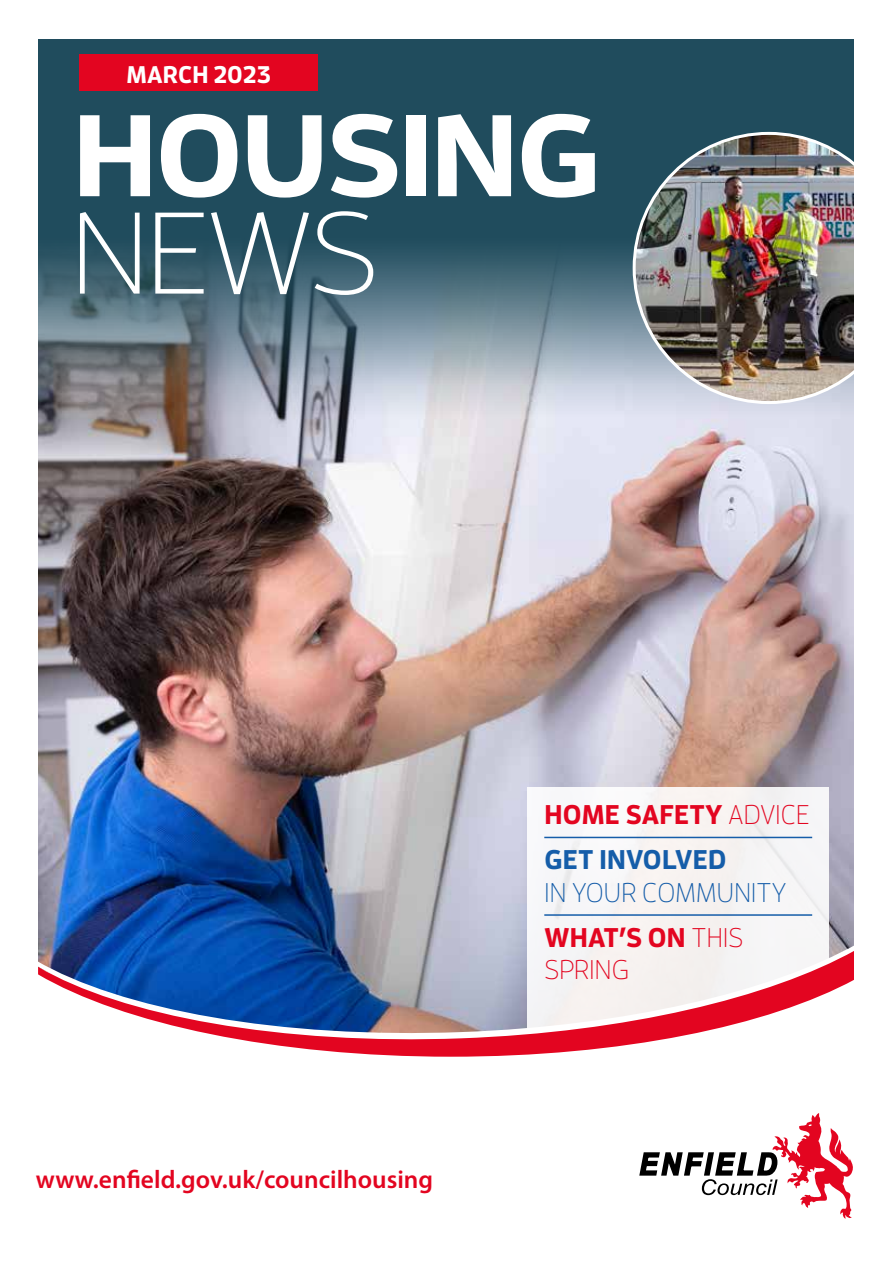
<style>
.page{position:relative;width:893px;height:1263px;background:#fff}
.page>*{position:absolute;margin:0;border:0;box-sizing:border-box;transform-origin:0 0}
.t1{font:700 115.65px "Enzo OT";letter-spacing:-.02em;color:#fff;scale:1.1 1}
.t2{font:300 115.65px "Enzo OT";color:#fff;scale:1.1 1}
.t3{font:700 27px/45.2px "Enzo OT";letter-spacing:.01em;color:#155da9}
.t4{font:300 27px/45.2px "Enzo OT";letter-spacing:.01em;color:#155da9}
.t5{font:300 27px "Enzo OT";letter-spacing:.01em;color:#e30520}
.t6{font:600 25.5px "Myriad Pro";color:#e30520}
.t7{font:700 24px "Enzo OT";color:#fff}
.s1{color:#e30520}
.s2{font-weight:300;color:#e30520}
.s3{font-weight:700;color:#e30520}
</style>
<div class="page">
<img style="left:38px;top:418px;width:816px;height:526px">
<svg style="left:38px;top:39px;width:816px;height:379px;background:#456675"></svg>
<img style="left:633px;top:132px;width:221px;height:272px">
<div style="left:527px;top:787px;width:302px;height:367px;background:#f8f6f8"></div>
<svg style="left:38px;top:944px;width:816px;height:6px"></svg>
<svg style="left:639px;top:1113px;width:214px;height:105px"></svg>
<div style="left:79px;top:54px;width:239px;height:37px;background:#e30520"></div>
<svg style="left:38px;top:950px;width:816px;height:107px"></svg>
<hr style="left:544px;top:837px;width:268px;height:1px;background:#155da9">
<hr style="left:544px;top:914px;width:268px;height:2px;background:#155da9">
<p class="t7" style="left:126px;top:59px;width:146px">MARCH 2023</p>
<h1 class="t1" style="left:72px;top:83px;width:482px">HOUSING</h1>
<h1 class="t2" style="left:71px;top:184px;width:281px">NEWS</h1>
<p class="t6" style="left:36px;top:1163px;width:399px">www.enfield.gov.uk/councilhousing</p>
<p class="t3" style="left:544px;top:791px;width:267px"><span class="s1">HOME SAFETY</span> <span class="s2">ADVICE<br></span>GET INVOLVED</p>
<p class="t4" style="left:544px;top:869px;width:244px">IN YOUR COMMUNITY<br><span class="s3">WHAT’S ON</span> <span class="s1">THIS</span></p>
<p class="t5" style="left:544px;top:953px;width:86px">SPRING</p>
</div>
